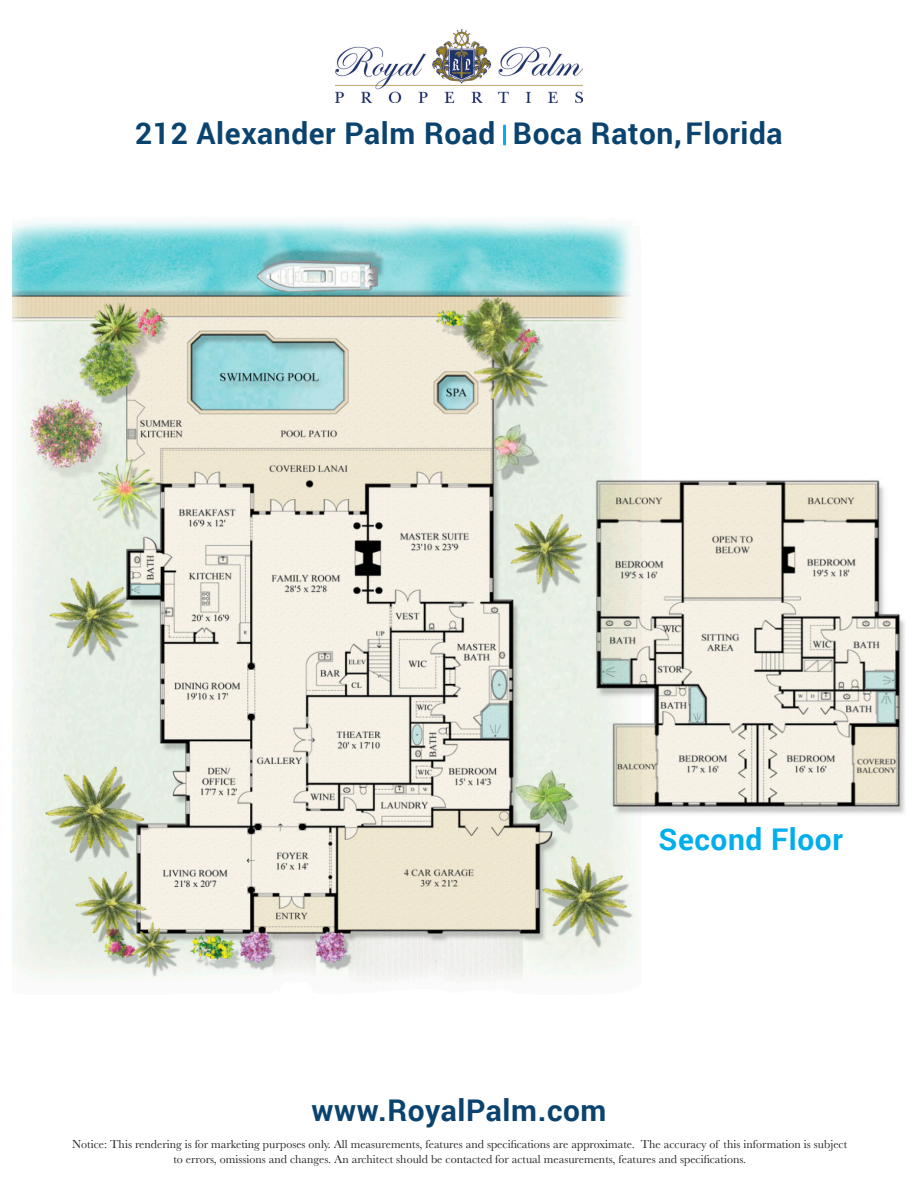
<style>
.page{position:relative;width:918px;height:1188px;background:#fff}
.page>*{position:absolute;margin:0;border:0;box-sizing:border-box;transform-origin:0 0}
.t1{font:700 29.85px "Roboto";letter-spacing:.02em;color:#0b436f}
.t2{font:700 29.85px "Roboto";letter-spacing:.02em;color:#00aeec}
.t3{font:12px/14.4px "Baskerville";color:#231f20;text-align:center}
.s1{font-weight:100;font-size:21.9px;color:#00aeec}
</style>
<div class="page">
<img style="left:336px;top:29px;width:246px;height:74px">
<div style="left:503px;top:125px;width:3px;height:20px;border:2px solid #00aeec"></div>
<img style="left:12px;top:219px;width:625px;height:762px">
<img style="left:592px;top:474px;width:313px;height:344px">
<p class="t1" style="left:135px;top:113px;width:649px">212 Alexander Palm Road <span class="s1">|</span> Boca Raton, Florida</p>
<p class="t2" style="left:659px;top:818px;width:186px">Second Floor</p>
<p class="t1" style="left:311px;top:1089px;width:296px">www.RoyalPalm.com</p>
<p class="t3" style="left:72px;top:1137px;width:776px">Notice: This rendering is for marketing purposes only. All measurements, features and specifications are approximate. The accuracy of this information is subject to errors, omissions and changes. An architect should be contacted for actual measurements, features and specifications.</p>
</div>
